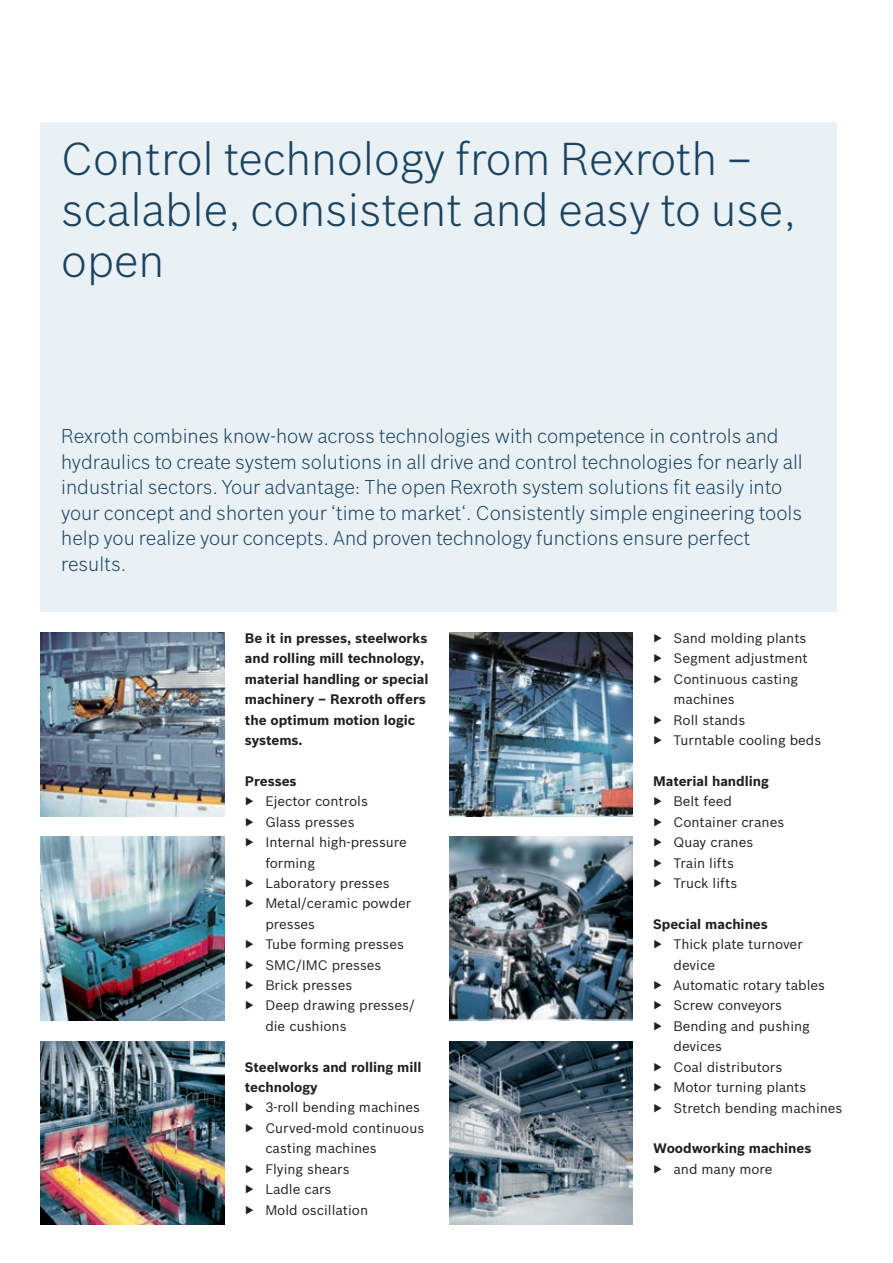
<style>
.page{position:relative;width:893px;height:1263px;background:#fff}
.page>*{position:absolute;margin:0;border:0;box-sizing:border-box;transform-origin:0 0}
.t1{font:300 45px/51px "Bosch Sans";color:#1a4360}
.t2{font:300 19.5px/25.5px "Bosch Sans";color:#1a4360}
.t3{font:13.5px/20.4px "Bosch Sans";color:#231f20}
.t4{font:700 13.5px/20.4px "Bosch Sans";letter-spacing:-.005em;color:#231f20}
</style>
<div class="page">
<div style="left:41px;top:122px;width:796px;height:490px;background:#eaf1f5"></div>
<img style="left:41px;top:633px;width:184px;height:183px">
<img style="left:41px;top:837px;width:184px;height:183px">
<img style="left:41px;top:1041px;width:184px;height:184px">
<img style="left:449px;top:633px;width:184px;height:183px">
<img style="left:449px;top:837px;width:184px;height:183px">
<img style="left:449px;top:1041px;width:184px;height:184px">
<h1 class="t1" style="left:61px;top:131px;width:736px">Control technology from Rexroth – scalable, consistent and easy to use, open</h1>
<p class="t2" style="left:61px;top:422px;width:743px">Rexroth combines know-how across technologies with competence in controls and hydraulics to create system solutions in all drive and control technologies for nearly all industrial sectors. Your advantage: The open Rexroth system solutions fit easily into your concept and shorten your ‘time to market‘. Consistently simple engineering tools help you realize your concepts. And proven technology functions ensure perfect results.</p>
<p class="t4" style="left:245px;top:627px;width:185px">Be it in presses, steelworks and rolling mill technology, material handling or special machinery – Rexroth offers the optimum motion logic systems.</p>
<p class="t4" style="left:245px;top:770px;width:53px">Presses</p>
<p class="t3" style="left:245px;top:790px;width:124px">▶ Ejector controls</p>
<p class="t3" style="left:245px;top:811px;width:111px">▶ Glass presses</p>
<p class="t3" style="left:245px;top:831px;width:163px">▶ Internal high-pressure</p>
<p class="t3" style="left:265px;top:851px;width:51px">forming</p>
<p class="t3" style="left:245px;top:872px;width:146px">▶ Laboratory presses</p>
<p class="t3" style="left:245px;top:892px;width:168px">▶ Metal/ceramic powder</p>
<p class="t3" style="left:265px;top:913px;width:51px">presses</p>
<p class="t3" style="left:245px;top:933px;width:161px">▶ Tube forming presses</p>
<p class="t3" style="left:245px;top:953px;width:138px">▶ SMC/IMC presses</p>
<p class="t3" style="left:245px;top:974px;width:109px">▶ Brick presses</p>
<p class="t3" style="left:245px;top:994px;width:171px">▶ Deep drawing presses/</p>
<p class="t3" style="left:265px;top:1015px;width:83px">die cushions</p>
<p class="t4" style="left:245px;top:1056px;width:178px">Steelworks and rolling mill technology</p>
<p class="t3" style="left:245px;top:1096px;width:177px">▶ 3-roll bending machines</p>
<p class="t3" style="left:245px;top:1117px;width:181px">▶ Curved-mold continuous</p>
<p class="t3" style="left:265px;top:1137px;width:113px">casting machines</p>
<p class="t3" style="left:245px;top:1158px;width:106px">▶ Flying shears</p>
<p class="t3" style="left:245px;top:1178px;width:88px">▶ Ladle cars</p>
<p class="t3" style="left:245px;top:1198px;width:125px">▶ Mold oscillation</p>
<p class="t3" style="left:653px;top:627px;width:155px">▶ Sand molding plants</p>
<p class="t3" style="left:653px;top:647px;width:156px">▶ Segment adjustment</p>
<p class="t3" style="left:653px;top:668px;width:146px">▶ Continuous casting</p>
<p class="t3" style="left:674px;top:688px;width:63px">machines</p>
<p class="t3" style="left:653px;top:709px;width:94px">▶ Roll stands</p>
<p class="t3" style="left:653px;top:729px;width:170px">▶ Turntable cooling beds</p>
<p class="t4" style="left:653px;top:770px;width:117px">Material handling</p>
<p class="t3" style="left:653px;top:790px;width:133px">▶ Belt feed<br>▶ Container cranes ▶ Quay cranes<br>▶ Train lifts<br>▶ Truck lifts</p>
<p class="t4" style="left:653px;top:913px;width:116px">Special machines</p>
<p class="t3" style="left:653px;top:933px;width:151px">▶ Thick plate turnover</p>
<p class="t3" style="left:674px;top:954px;width:43px">device</p>
<p class="t3" style="left:653px;top:974px;width:173px">▶ Automatic rotary tables</p>
<p class="t3" style="left:653px;top:994px;width:130px">▶ Screw conveyors</p>
<p class="t3" style="left:653px;top:1015px;width:158px">▶ Bending and pushing</p>
<p class="t3" style="left:674px;top:1035px;width:50px">devices</p>
<p class="t3" style="left:653px;top:1056px;width:131px">▶ Coal distributors</p>
<p class="t3" style="left:653px;top:1076px;width:155px">▶ Motor turning plants</p>
<p class="t3" style="left:653px;top:1096px;width:191px">▶ Stretch bending machines</p>
<p class="t4" style="left:653px;top:1137px;width:160px">Woodworking machines</p>
<p class="t3" style="left:653px;top:1158px;width:121px">▶ and many more</p>
</div>
